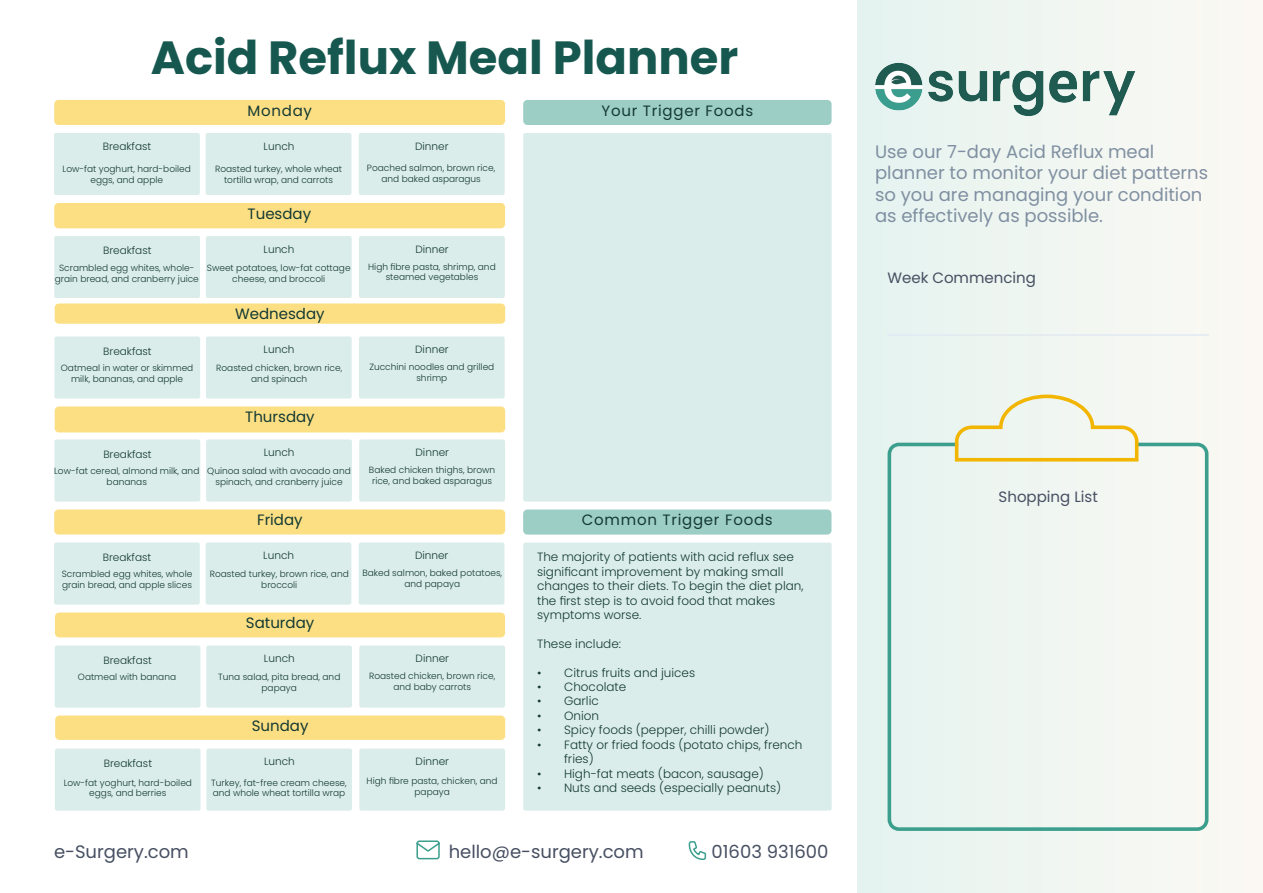
<style>
.page{position:relative;width:1263px;height:893px;background:#fff}
.page>*{position:absolute;margin:0;border:0;box-sizing:border-box;transform-origin:0 0}
.t1{font:700 46.5px "Poppins";color:#16584f}
.t2{font:18px/21.6px "Poppins";color:#64768d}
.t3{font:18px "Poppins";color:#474f62}
.t4{font:15px "Poppins";color:#143a33}
.t5{font:15px "Poppins";letter-spacing:.05em;color:#143a33}
.t6{font:15px "Poppins";color:#474f62}
.t7{font:300 12px/14.4px "Poppins";color:#143a33}
.t8{font:300 10.5px "Poppins";color:#143a33}
.t9{font:300 9px/10.8px "Poppins";color:#143a33;text-align:center}
</style>
<div class="page">
<div style="left:857px;top:0;width:406px;height:893px;background:linear-gradient(to right,#e5f3f0,#fcf9f3)"></div>
<svg style="left:688px;top:841px;width:19px;height:19px"></svg>
<svg style="left:416px;top:840px;width:24px;height:20px"></svg>
<div style="left:54px;top:133px;width:146px;height:62px;background:#dbedeb;border-radius:2px"></div>
<div style="left:206px;top:133px;width:145px;height:62px;background:#dbedeb;border-radius:2px"></div>
<div style="left:359px;top:133px;width:146px;height:62px;background:#dbedeb;border-radius:2px"></div>
<div style="left:523px;top:133px;width:309px;height:369px;background:#dbedeb;border-radius:2px"></div>
<div style="left:54px;top:100px;width:451px;height:25px;background:#fcdf83;border-radius:4px"></div>
<div style="left:54px;top:236px;width:146px;height:62px;background:#dbedeb;border-radius:2px"></div>
<div style="left:206px;top:236px;width:146px;height:62px;background:#dbedeb;border-radius:2px"></div>
<div style="left:359px;top:236px;width:146px;height:62px;background:#dbedeb;border-radius:2px"></div>
<div style="left:54px;top:203px;width:451px;height:25px;background:#fcdf83;border-radius:4px"></div>
<div style="left:54px;top:336px;width:146px;height:63px;background:#dbedeb;border-radius:2px"></div>
<div style="left:206px;top:336px;width:146px;height:63px;background:#dbedeb;border-radius:2px"></div>
<div style="left:359px;top:336px;width:146px;height:63px;background:#dbedeb;border-radius:2px"></div>
<div style="left:55px;top:303px;width:450px;height:21px;background:#fcdf83;border-radius:4px"></div>
<div style="left:54px;top:439px;width:146px;height:63px;background:#dbedeb;border-radius:2px"></div>
<div style="left:206px;top:439px;width:146px;height:63px;background:#dbedeb;border-radius:2px"></div>
<div style="left:359px;top:439px;width:146px;height:63px;background:#dbedeb;border-radius:2px"></div>
<div style="left:55px;top:406px;width:450px;height:26px;background:#fcdf83;border-radius:4px"></div>
<div style="left:54px;top:542px;width:146px;height:63px;background:#dbedeb;border-radius:2px"></div>
<div style="left:206px;top:542px;width:145px;height:63px;background:#dbedeb;border-radius:2px"></div>
<div style="left:359px;top:542px;width:145px;height:63px;background:#dbedeb;border-radius:2px"></div>
<div style="left:523px;top:543px;width:309px;height:268px;background:#dbedeb;border-radius:2px"></div>
<div style="left:54px;top:509px;width:451px;height:25px;background:#fcdf83;border-radius:4px"></div>
<div style="left:55px;top:645px;width:145px;height:63px;background:#dbedeb;border-radius:2px"></div>
<div style="left:206px;top:645px;width:146px;height:63px;background:#dbedeb;border-radius:2px"></div>
<div style="left:359px;top:645px;width:146px;height:63px;background:#dbedeb;border-radius:2px"></div>
<div style="left:55px;top:612px;width:450px;height:25px;background:#fcdf83;border-radius:4px"></div>
<div style="left:55px;top:748px;width:146px;height:63px;background:#dbedeb;border-radius:2px"></div>
<div style="left:206px;top:748px;width:146px;height:63px;background:#dbedeb;border-radius:2px"></div>
<div style="left:359px;top:748px;width:146px;height:63px;background:#dbedeb;border-radius:2px"></div>
<div style="left:55px;top:715px;width:450px;height:25px;background:#fcdf83;border-radius:4px"></div>
<img style="left:875px;top:37px;width:261px;height:104px">
<svg style="left:887px;top:440px;width:322px;height:393px"></svg>
<svg style="left:953px;top:393px;width:187px;height:70px"></svg>
<hr style="left:887px;top:334px;width:322px;height:2px;background:#e1e9f2">
<div style="left:523px;top:100px;width:308px;height:25px;background:#9ccec6;border-radius:4px"></div>
<div style="left:523px;top:509px;width:308px;height:26px;background:#9ccec6;border-radius:4px"></div>
<p class="t1" style="left:151px;top:31px;width:589px">Acid Reflux Meal Planner</p>
<p class="t4" style="left:247px;top:102px;width:66px">Monday</p>
<p class="t8" style="left:103px;top:141px;width:50px">Breakfast</p>
<p class="t8" style="left:264px;top:140px;width:32px">Lunch</p>
<p class="t8" style="left:415px;top:140px;width:35px">Dinner</p>
<p class="t9" style="left:63px;top:163px;width:130px">Low-fat yoghurt, hard-boiled eggs, and apple</p>
<p class="t9" style="left:215px;top:163px;width:128px">Roasted turkey, whole wheat tortilla wrap, and carrots</p>
<p class="t9" style="left:367px;top:162px;width:130px">Poached salmon, brown rice, and baked asparagus</p>
<p class="t4" style="left:248px;top:205px;width:65px">Tuesday</p>
<p class="t8" style="left:103px;top:244px;width:50px">Breakfast</p>
<p class="t8" style="left:264px;top:243px;width:32px">Lunch</p>
<p class="t8" style="left:415px;top:243px;width:35px">Dinner</p>
<p class="t9" style="left:55px;top:262px;width:146px">Scrambled egg whites, whole&shy;grain bread, and cranberry juice</p>
<p class="t9" style="left:207px;top:262px;width:145px">Sweet potatoes, low-fat cottage cheese, and broccoli</p>
<p class="t9" style="left:368px;top:261px;width:129px">High fibre pasta, shrimp, and steamed vegetables</p>
<p class="t4" style="left:235px;top:305px;width:91px">Wednesday</p>
<p class="t8" style="left:103px;top:345px;width:50px">Breakfast</p>
<p class="t8" style="left:264px;top:343px;width:32px">Lunch</p>
<p class="t8" style="left:415px;top:343px;width:35px">Dinner</p>
<p class="t9" style="left:61px;top:363px;width:134px">Oatmeal in water or skimmed milk, bananas, and apple</p>
<p class="t9" style="left:216px;top:363px;width:128px">Roasted chicken, brown rice, and spinach</p>
<p class="t9" style="left:369px;top:362px;width:126px">Zucchini noodles and grilled shrimp</p>
<p class="t4" style="left:245px;top:408px;width:71px">Thursday</p>
<p class="t8" style="left:103px;top:448px;width:50px">Breakfast</p>
<p class="t8" style="left:264px;top:446px;width:32px">Lunch</p>
<p class="t8" style="left:416px;top:446px;width:35px">Dinner</p>
<p class="t9" style="left:54px;top:466px;width:147px">Low-fat cereal, almond milk, and bananas</p>
<p class="t9" style="left:207px;top:466px;width:145px">Quinoa salad with avocado and spinach, and cranberry juice</p>
<p class="t9" style="left:369px;top:465px;width:128px">Baked chicken thighs, brown rice, and baked asparagus</p>
<p class="t4" style="left:257px;top:511px;width:47px">Friday</p>
<p class="t5" style="left:602px;top:102px;width:153px">Your Trigger Foods</p>
<p class="t5" style="left:582px;top:511px;width:192px">Common Trigger Foods</p>
<p class="t8" style="left:103px;top:551px;width:50px">Breakfast</p>
<p class="t8" style="left:263px;top:549px;width:32px">Lunch</p>
<p class="t8" style="left:415px;top:549px;width:35px">Dinner</p>
<p class="t7" style="left:537px;top:550px;width:268px">The majority of patients with acid reflux see significant improvement by making small changes to their diets. To begin the diet plan, the first step is to avoid food that makes symptoms worse.</p>
<p class="t7" style="left:537px;top:636px;width:85px">These include:</p>
<p class="t7" style="left:537px;top:665px;width:160px">• Citrus fruits and juices</p>
<p class="t7" style="left:537px;top:680px;width:91px">• Chocolate</p>
<p class="t7" style="left:537px;top:694px;width:63px">• Garlic</p>
<p class="t7" style="left:537px;top:708px;width:64px">• Onion</p>
<p class="t7" style="left:537px;top:723px;width:234px">• Spicy foods (pepper, chilli powder)</p>
<p class="t7" style="left:564px;top:737px;width:240px;text-indent:-27px">• Fatty or fried foods (potato chips, french fries)</p>
<p class="t7" style="left:537px;top:766px;width:228px">• High-fat meats (bacon, sausage)</p>
<p class="t7" style="left:537px;top:780px;width:246px">• Nuts and seeds (especially peanuts)</p>
<p class="t9" style="left:62px;top:569px;width:132px;text-align:left">Scrambled egg whites, whole grain bread, and apple slices</p>
<p class="t9" style="left:210px;top:569px;width:140px">Roasted turkey, brown rice, and broccoli</p>
<p class="t9" style="left:362px;top:568px;width:141px">Baked salmon, baked potatoes, and papaya</p>
<p class="t4" style="left:246px;top:614px;width:70px">Saturday</p>
<p class="t8" style="left:104px;top:654px;width:50px">Breakfast</p>
<p class="t8" style="left:264px;top:652px;width:32px">Lunch</p>
<p class="t8" style="left:416px;top:652px;width:35px">Dinner</p>
<p class="t9" style="left:78px;top:672px;width:100px">Oatmeal with banana</p>
<p class="t9" style="left:218px;top:672px;width:124px">Tuna salad, pita bread, and papaya</p>
<p class="t9" style="left:369px;top:671px;width:128px">Roasted chicken, brown rice, and baby carrots</p>
<p class="t4" style="left:252px;top:717px;width:58px">Sunday</p>
<p class="t8" style="left:104px;top:757px;width:50px">Breakfast</p>
<p class="t8" style="left:264px;top:755px;width:32px">Lunch</p>
<p class="t8" style="left:416px;top:755px;width:35px">Dinner</p>
<p class="t9" style="left:64px;top:777px;width:130px">Low-fat yoghurt, hard-boiled eggs, and berries</p>
<p class="t9" style="left:211px;top:777px;width:137px;text-align:left">Turkey, fat-free cream cheese, and whole wheat tortilla wrap</p>
<p class="t9" style="left:367px;top:776px;width:133px">High fibre pasta, chicken, and papaya</p>
<p class="t3" style="left:54px;top:841px;width:136px">e-Surgery.com</p>
<p class="t3" style="left:449px;top:841px;width:196px">hello@e-surgery.com</p>
<p class="t3" style="left:711px;top:841px;width:118px">01603 931600</p>
<h2 class="t2" style="left:875px;top:141px;width:335px">Use our 7-day Acid Reflux meal planner to monitor your diet patterns so you are managing your condition as effectively as possible.</h2>
<p class="t6" style="left:887px;top:269px;width:150px">Week Commencing</p>
<p class="t6" style="left:998px;top:488px;width:101px">Shopping List</p>
</div>
